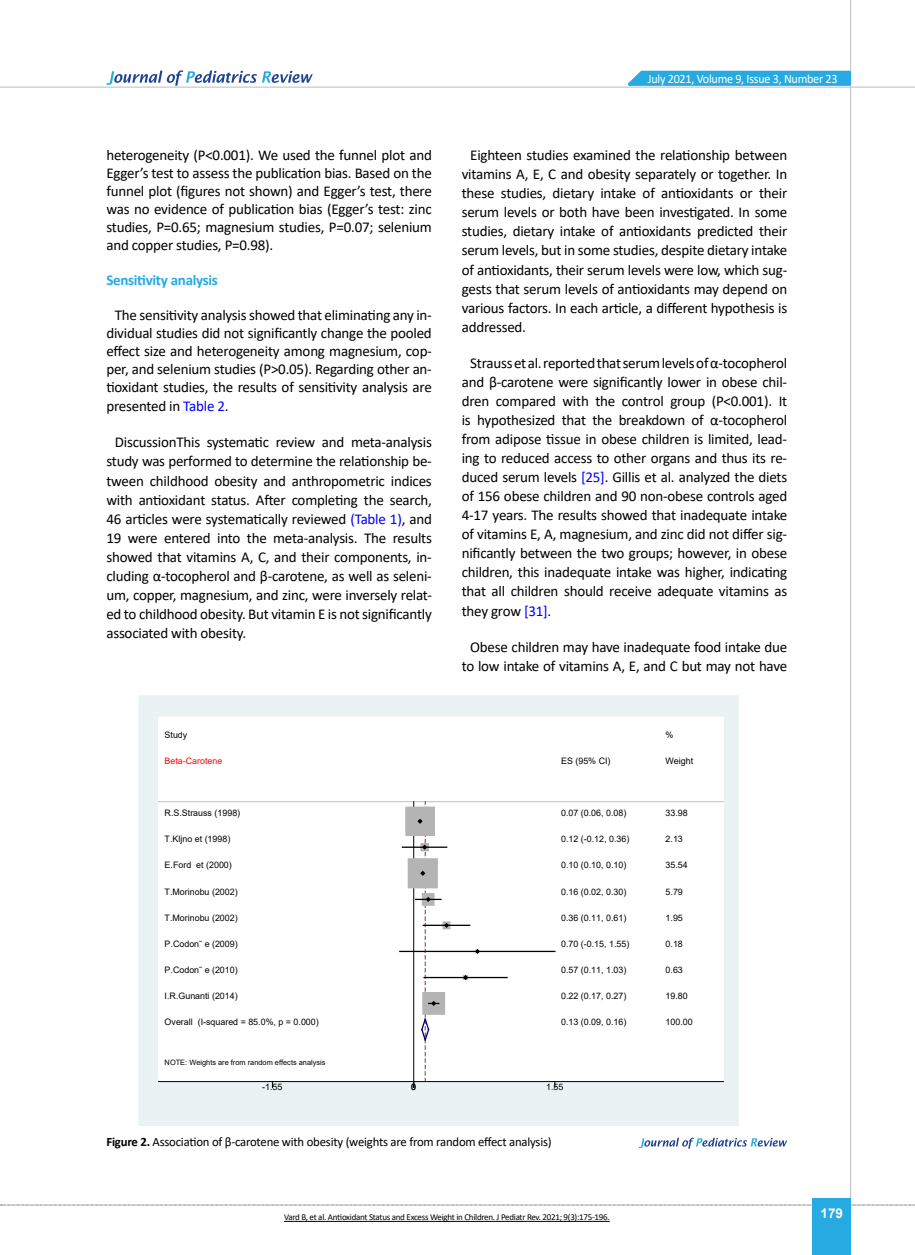
<style>
.page{position:relative;width:915px;height:1255px;background:#fff}
.page>*{position:absolute;margin:0;border:0;box-sizing:border-box;transform-origin:0 0}
.t1{font:15px/19px "Calibri";letter-spacing:-.015em;color:#000;text-align:justify}
.t2{font:700 15px "Calibri";letter-spacing:-.02em;color:#27aae1}
.t3{font:700 13.5px "Arial";color:#fff}
.t4{font:12.75px "Calibri";letter-spacing:-.015em;color:#000}
.t5{font:12.75px "Calibri";letter-spacing:-.02em;color:#fff;scale:.95 1}
.t6{font:9px "Calibri";letter-spacing:-.03em;color:#000}
.t7{font:8.85px "Arial";color:#000}
.t8{font:8.85px "Arial";color:#f00}
.t9{font:7.35px "Arial";color:#000}
.s1{color:#00f}
.s2{font-weight:700}
</style>
<div class="page">
<svg style="left:1px;top:1204px;width:914px;height:1px"></svg>
<hr style="left:849px;top:0;width:1px;height:1254px;background:#c2c4c6">
<hr style="left:0;top:87px;width:914px;height:1px;background:#c2c4c6">
<div style="left:812px;top:1198px;width:38px;height:56px;background:#27aae1"></div>
<svg style="left:621px;top:69px;width:231px;height:18px;background:#52bae5"></svg>
<svg style="left:106px;top:70px;width:207px;height:16px"></svg>
<div style="left:139px;top:695px;width:599px;height:430px;background:#eaf2f3"></div>
<div style="left:158px;top:717px;width:565px;height:364px;background:#fff"></div>
<hr style="left:158px;top:801px;width:565px;height:1px;background:#c0c0c0">
<div style="left:408px;top:858px;width:29px;height:29px;background:#b4b4b4"></div>
<div style="left:407px;top:858px;width:31px;height:30px;border:1px solid #b4b4b4"></div>
<div style="left:406px;top:807px;width:28px;height:28px;background:#b4b4b4"></div>
<div style="left:405px;top:806px;width:29px;height:30px;border:1px solid #b4b4b4"></div>
<hr style="left:399px;top:950px;width:155px;height:2px;background:#000">
<hr style="left:424px;top:976px;width:83px;height:2px;background:#000">
<hr style="left:423px;top:924px;width:46px;height:1px;background:#000">
<hr style="left:402px;top:846px;width:44px;height:1px;background:#000">
<svg style="left:474px;top:949px;width:7px;height:5px"></svg>
<svg style="left:462px;top:975px;width:7px;height:5px"></svg>
<hr style="left:158px;top:1081px;width:565px;height:1px;background:#000">
<svg style="left:413px;top:801px;width:37px;height:286px"></svg>
<svg style="left:638px;top:1137px;width:149px;height:11px"></svg>
<hr style="left:284px;top:1220px;width:325px;height:1px;background:#000">
<p class="t5" style="left:647px;top:69px;width:201px">July 2021, Volume 9, Issue 3, Number 23</p>
<p class="t1" style="left:106px;top:146px;width:327px;line-height:18px">heterogeneity (P&lt;0.001). We used the funnel plot and Egger’s test to assess the publication bias. Based on the funnel plot (figures not shown) and Egger’s test, there was no evidence of publication bias (Egger’s test: zinc studies, P=0.65; magnesium studies, P=0.07; selenium and copper studies, P=0.98).</p>
<p class="t2" style="left:106px;top:269px;width:113px">Sensitivity analysis</p>
<p class="t1" style="left:106px;top:306px;width:327px;line-height:18.1px;text-indent:9px">The sensitivity analysis showed that eliminating any in&shy;dividual studies did not significantly change the pooled effect size and heterogeneity among magnesium, cop&shy;per, and selenium studies (P&gt;0.05). Regarding other an&shy;tioxidant studies, the results of sensitivity analysis are presented in <span class="s1">Table 2</span>.</p>
<p class="t1" style="left:106px;top:432px;width:327px;text-indent:9px">DiscussionThis systematic review and meta-analysis study was performed to determine the relationship be&shy;tween childhood obesity and anthropometric indices with antioxidant status. After completing the search, 46 articles were systematically reviewed <span class="s1">(Table 1)</span>, and 19 were entered into the meta-analysis. The results showed that vitamins A, C, and their components, in&shy;cluding α-tocopherol and β-carotene, as well as seleni&shy;um, copper, magnesium, and zinc, were inversely relat&shy;ed to childhood obesity. But vitamin E is not significantly associated with obesity.</p>
<p class="t1" style="left:461px;top:145px;width:327px;text-indent:9px">Eighteen studies examined the relationship between vitamins A, E, C and obesity separately or together. In these studies, dietary intake of antioxidants or their serum levels or both have been investigated. In some studies, dietary intake of antioxidants predicted their serum levels, but in some studies, despite dietary intake of antioxidants, their serum levels were low, which sug&shy;gests that serum levels of antioxidants may depend on various factors. In each article, a different hypothesis is addressed.</p>
<p class="t1" style="left:461px;top:353px;width:327px;text-indent:9px">Strauss et al. reported that serum levels of α-tocopherol and β-carotene were significantly lower in obese chil&shy;dren compared with the control group (P&lt;0.001). It is hypothesized that the breakdown of α-tocopherol from adipose tissue in obese children is limited, lead&shy;ing to reduced access to other organs and thus its re&shy;duced serum levels <span class="s1">[25]</span>. Gillis et al. analyzed the diets of 156 obese children and 90 non-obese controls aged 4-17 years. The results showed that inadequate intake of vitamins E, A, magnesium, and zinc did not differ sig&shy;nificantly between the two groups; however, in obese children, this inadequate intake was higher, indicating that all children should receive adequate vitamins as they grow <span class="s1">[31]</span>.</p>
<p class="t1" style="left:461px;top:636px;width:327px;text-align:center">Obese children may have inadequate food intake due to low intake of vitamins A, E, and C but may not have</p>
<p class="t7" style="left:165px;top:729px;width:24px">Study</p>
<p class="t7" style="left:665px;top:729px;width:9px">%</p>
<p class="t8" style="left:165px;top:755px;width:59px">Beta-Carotene</p>
<p class="t7" style="left:561px;top:755px;width:51px">ES (95% CI)</p>
<p class="t7" style="left:665px;top:755px;width:29px">Weight</p>
<p class="t7" style="left:165px;top:807px;width:77px">R.S.Strauss (1998)</p>
<p class="t7" style="left:561px;top:807px;width:67px">0.07 (0.06, 0.08)</p>
<p class="t7" style="left:665px;top:807px;width:24px">33.98</p>
<p class="t7" style="left:165px;top:833px;width:67px">T.Kljno et (1998)</p>
<p class="t7" style="left:561px;top:833px;width:70px">0.12 (-0.12, 0.36)</p>
<p class="t7" style="left:665px;top:833px;width:19px">2.13</p>
<p class="t7" style="left:165px;top:859px;width:69px">E.Ford et (2000)</p>
<p class="t7" style="left:561px;top:859px;width:67px">0.10 (0.10, 0.10)</p>
<p class="t7" style="left:665px;top:859px;width:24px">35.54</p>
<p class="t7" style="left:165px;top:885px;width:75px">T.Morinobu (2002)</p>
<p class="t7" style="left:561px;top:885px;width:67px">0.16 (0.02, 0.30)</p>
<p class="t7" style="left:665px;top:885px;width:19px">5.79</p>
<p class="t7" style="left:165px;top:911px;width:75px">T.Morinobu (2002)</p>
<p class="t7" style="left:561px;top:911px;width:67px">0.36 (0.11, 0.61)</p>
<p class="t7" style="left:665px;top:911px;width:19px">1.95</p>
<p class="t7" style="left:165px;top:937px;width:75px">P.Codon˜ e (2009)</p>
<p class="t7" style="left:165px;top:963px;width:75px">P.Codon˜ e (2010)</p>
<p class="t7" style="left:561px;top:937px;width:70px">0.70 (-0.15, 1.55)</p>
<p class="t7" style="left:561px;top:963px;width:67px">0.57 (0.11, 1.03)</p>
<p class="t7" style="left:665px;top:937px;width:19px">0.18</p>
<p class="t7" style="left:665px;top:963px;width:19px">0.63</p>
<p class="t7" style="left:165px;top:989px;width:75px">I.R.Gunanti (2014)</p>
<p class="t7" style="left:561px;top:989px;width:67px">0.22 (0.17, 0.27)</p>
<p class="t7" style="left:665px;top:989px;width:24px">19.80</p>
<p class="t7" style="left:165px;top:1015px;width:156px">Overall (I-squared = 85.0%, p = 0.000)</p>
<p class="t7" style="left:561px;top:1015px;width:67px">0.13 (0.09, 0.16)</p>
<p class="t7" style="left:665px;top:1015px;width:29px">100.00</p>
<p class="t9" style="left:165px;top:1057px;width:162px">NOTE: Weights are from random effects analysis</p>
<p class="t7" style="left:262px;top:1081px;width:22px">-1.55</p>
<p class="t7" style="left:411px;top:1081px;width:6px">0</p>
<p class="t7" style="left:546px;top:1081px;width:19px">1.55</p>
<p class="t4" style="left:106px;top:1132px;width:446px"><span class="s2">Figure 2.</span> Association of β-carotene with obesity (weights are from random effect analysis)</p>
<p class="t6" style="left:284px;top:1210px;width:327px">Vard B, et al. Antioxidant Status and Excess Weight in Children. J Pediatr Rev. 2021; 9(3):175-196.</p>
<p class="t3" style="left:820px;top:1203px;width:24px">179</p>
</div>
